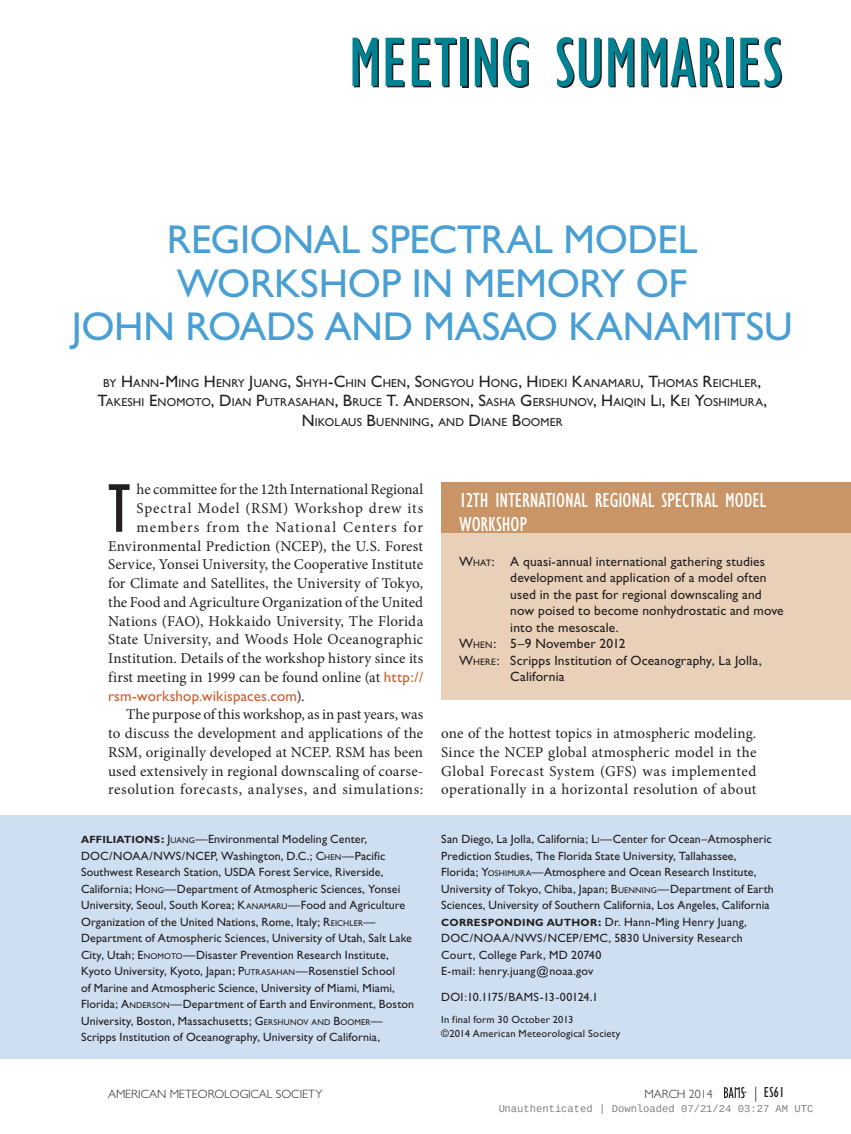
<style>
.page{position:relative;width:851px;height:1134px;background:#fff}
.page>*{position:absolute;margin:0;border:0;box-sizing:border-box;transform-origin:0 0}
.First_Paragraph_w_Dr{font:condensed 71.1px "Gill Sans";color:#231f20}
.Article_Title__Main{font:40.35px/43.5px "Gill Sans";letter-spacing:-.01em;color:#499fd3;text-align:center}
.Sidebar_Title__R_col{font:condensed 21px/24px "Gill Sans";color:#fff}
.Body_Text{font:15px/18.8px "Minion Pro";letter-spacing:.035em;color:#231f20;text-align:justify}
.First_Paragraph_w_Dr-2{font:15px "Minion Pro";letter-spacing:.01em;color:#231f20}
.First_Paragraph_w_Dr-3{font:15px "Minion Pro";letter-spacing:-.01em;color:#231f20}
.First_Paragraph_w_Dr-4{font:15px "Minion Pro";letter-spacing:.05em;color:#231f20}
.First_Paragraph_w_Dr-5{font:15px "Minion Pro";letter-spacing:.075em;color:#231f20}
.First_Paragraph_w_Dr-6{font:15px "Gill Sans";letter-spacing:.01em;color:#ce5e2c}
.t1{font:condensed 15px "Gill Sans";color:#231f20}
.Sidebar_First_Paragr{font:13.5px/16.5px "Gill Sans";letter-spacing:.015em;color:#231f20}
.Affiliation_Correspo{font:12px/16.5px "Gill Sans";letter-spacing:.01em;color:#231f20}
.t2{font:300 12px "Gill Sans";color:#231f20}
.e-mail{font:12px "Gill Sans";letter-spacing:.015em;color:#231f20}
.e-mail-2{font:12px "Gill Sans";letter-spacing:-.005em;color:#231f20}
.Authors{font:11.55px/19.5px "Gill Sans";letter-spacing:.015em;color:#231f20;text-align:center}
.In_Final_Form_Copyri{font:10.5px/13.5px "Gill Sans";letter-spacing:.02em;color:#231f20}
.t3{font:10.5px "Liberation Mono";color:rgb(0 0 0/.5)}
.s1{font-size:16.5px}
.s2{font-family:"Gill Sans";color:#ce5e2c}
.s3{font-family:"Minion Pro";color:#231f20}
.s4{font-style:inherit}
.s5{font-size:9.45px}
.s6{font-weight:700;font-size:10.5px}
.s7{font-weight:700}
.s8{font-size:8.4px}
.s9{font-weight:300;font-stretch:normal}
</style>
<div class="page">
<div style="left:441px;top:482px;width:409px;height:218px;background:#e9d0b8"></div>
<div style="left:441px;top:482px;width:409px;height:51px;background:#ca9566"></div>
<div style="left:0;top:816px;width:850px;height:243px;background:#cedff1"></div>
<div style="left:462px;top:39px;width:6px;height:48px;background:#008293"></div>
<svg style="left:727px;top:39px;width:6px;height:48px"></svg>
<svg style="left:352px;top:38px;width:27px;height:49px"></svg>
<svg style="left:385px;top:38px;width:20px;height:49px"></svg>
<svg style="left:412px;top:38px;width:45px;height:49px"></svg>
<div style="left:460px;top:38px;width:6px;height:48px;background:#008293"></div>
<svg style="left:475px;top:37px;width:54px;height:51px"></svg>
<svg style="left:556px;top:37px;width:45px;height:51px"></svg>
<svg style="left:608px;top:38px;width:26px;height:49px"></svg>
<svg style="left:641px;top:37px;width:82px;height:50px"></svg>
<div style="left:726px;top:38px;width:6px;height:48px;background:#008293"></div>
<svg style="left:740px;top:37px;width:42px;height:51px"></svg>
<svg style="left:724px;top:1087px;width:22px;height:11px"></svg>
<p class="Article_Title__Main" style="left:72px;top:218px;width:722px">REGIONAL SPECTRAL MODEL<br>WORKSHOP IN MEMORY OF<br>JOHN ROADS AND MASAO KANAMITSU</p>
<p class="Authors" style="left:97px;top:373px;width:671px">BY <span class="s1">H</span>ANN<span class="s1">-M</span>ING <span class="s1">H</span> ENRY <span class="s1">J</span>UANG<span class="s1">, S</span>HYH<span class="s1">-C</span>HIN <span class="s1">C</span>HEN<span class="s1">, S</span>ONGYOU <span class="s1">H</span> ONG<span class="s1">, H</span> IDEKI <span class="s1">K</span>ANAMARU<span class="s1">, T</span>HOMAS <span class="s1">R</span>EICHLER<span class="s1">,<br>T</span>AKESHI <span class="s1">E</span>NOMOTO<span class="s1">, D</span> IAN <span class="s1">P</span>UTRASAHAN<span class="s1">, B</span>RUCE <span class="s1">T. A</span>NDERSON<span class="s1">, S</span>ASHA <span class="s1">G</span> ERSHUNOV<span class="s1">, H</span>AIQIN <span class="s1">L</span>I<span class="s1">, K</span>EI <span class="s1">Y</span>OSHIMURA<span class="s1">,<br>N</span> IKOLAUS <span class="s1">B</span>UENNING<span class="s1">,</span> AND <span class="s1">D</span> IANE <span class="s1">B</span>OOMER</p>
<p class="First_Paragraph_w_Dr" style="left:108px;top:470px;width:24px">T</p>
<p class="First_Paragraph_w_Dr-3" style="left:137px;top:479px;width:288px">he committee for the 12th International Regional</p>
<p class="First_Paragraph_w_Dr-4" style="left:137px;top:498px;width:288px">Spectral Model (RSM) Workshop drew its</p>
<p class="First_Paragraph_w_Dr-5" style="left:137px;top:517px;width:288px">members from the National Centers for</p>
<p class="First_Paragraph_w_Dr-2" style="left:108px;top:536px;width:316px">Environmental Prediction (NCEP), the U.S. Forest</p>
<p class="First_Paragraph_w_Dr-2" style="left:108px;top:554px;width:317px">Service, Yonsei University, the Cooperative Institute</p>
<p class="First_Paragraph_w_Dr-2" style="left:108px;top:573px;width:317px">for Climate and Satellites, the University of Tokyo,</p>
<p class="First_Paragraph_w_Dr-2" style="left:108px;top:592px;width:316px">the Food and Agriculture Organization of the United</p>
<p class="First_Paragraph_w_Dr-2" style="left:108px;top:611px;width:317px">Nations (FAO), Hokkaido University, The Florida</p>
<p class="First_Paragraph_w_Dr-2" style="left:108px;top:629px;width:316px">State University, and Woods Hole Oceanographic</p>
<p class="First_Paragraph_w_Dr-2" style="left:108px;top:648px;width:317px">Institution. Details of the workshop history since its</p>
<p class="First_Paragraph_w_Dr-2" style="left:108px;top:667px;width:317px">first meeting in 1999 can be found online (at <span class="s2">http://</span></p>
<p class="First_Paragraph_w_Dr-6" style="left:108px;top:687px;width:198px">rsm-workshop.wikispaces.com<span class="s3">).</span></p>
<p class="Body_Text" style="left:108px;top:705px;width:317px;text-indent:18px">The purpose of this workshop, as in past years, was to discuss the development and applications of the RSM, originally developed at NCEP. RSM has been used extensively in regional downscaling of coarse&shy;resolution forecasts, analyses, and simulations:</p>
<p class="Sidebar_Title__R_col" style="left:459px;top:489px;width:308px">12TH INTERNATIONAL REGIONAL SPECTRAL MODEL<br>WORKSHOP</p>
<p class="Sidebar_First_Paragr" style="left:510px;top:553px;width:275px;text-indent:-51px"><span class="s4">W</span><span class="s5">HAT</span>: A quasi-annual international gathering studies development and application of a model often used in the past for regional downscaling and now poised to become nonhydrostatic and move into the mesoscale.</p>
<p class="Sidebar_First_Paragr" style="left:459px;top:635px;width:168px"><span class="s4">W</span><span class="s5">HEN</span>: 5–9 November 2012</p>
<p class="Sidebar_First_Paragr" style="left:510px;top:652px;width:253px;text-indent:-51px"><span class="s4">W</span><span class="s5">HERE</span>: Scripps Institution of Oceanography, La Jolla,<br>California</p>
<p class="Body_Text" style="left:441px;top:724px;width:317px">one of the hottest topics in atmospheric modeling.<br>Since the NCEP global atmospheric model in the Global Forecast System (GFS) was implemented operationally in a horizontal resolution of about</p>
<p class="Affiliation_Correspo" style="left:81px;top:831px;width:334px"><span class="s6">AFFILIATIONS</span><span class="s7">:</span> <span class="s4">J</span><span class="s8">UANG</span><span class="s4">—</span>Environmental Modeling Center, DOC/NOAA/NWS/NCEP, Washington, D.C.; <span class="s4">C</span><span class="s8">HEN</span>—Pacific Southwest Research Station, USDA Forest Service, Riverside, California; <span class="s4">H</span> <span class="s8">ONG</span><span class="s4">—</span>Department of Atmospheric Sciences, Yonsei University, Seoul, South Korea; <span class="s4">K</span><span class="s8">ANAMARU</span><span class="s4">—</span>Food and Agriculture Organization of the United Nations, Rome, Italy; <span class="s4">R</span><span class="s8">EICHLER</span><span class="s4">— </span>Department of Atmospheric Sciences, University of Utah, Salt Lake City, Utah; <span class="s4">E</span> <span class="s8">NOMOTO</span><span class="s4">—</span>Disaster Prevention Research Institute, Kyoto University, Kyoto, Japan; <span class="s4">P</span><span class="s8">UTRASAHAN</span><span class="s4">—</span>Rosenstiel School<br>of Marine and Atmospheric Science, University of Miami, Miami, Florida; <span class="s4">A</span><span class="s8">NDERSON</span><span class="s4">—</span>Department of Earth and Environment, Boston University, Boston, Massachusetts; <span class="s4">G</span> <span class="s8">ERSHUNOV AND</span> <span class="s4">B</span><span class="s8">OOMER</span><span class="s4">— </span>Scripps Institution of Oceanography, University of California,</p>
<p class="Affiliation_Correspo" style="left:441px;top:831px;width:334px">San Diego, La Jolla, California; <span class="s4">L</span><span class="s8">I</span><span class="s4">—</span>Center for Ocean–Atmospheric Prediction Studies, The Florida State University, Tallahassee, Florida; <span class="s4">Y</span><span class="s8">OSHIM URA</span><span class="s4">—</span>Atmosphere and Ocean Research Institute, University of Tokyo, Chiba, Japan; <span class="s4">B</span> <span class="s8">UENNING</span><span class="s4">—</span>Department of Earth Sciences, University of Southern California, Los Angeles, California</p>
<p class="Affiliation_Correspo" style="left:441px;top:913px;width:307px"><span class="s6">CORRESPONDING AUTHOR</span><span class="s7">:</span> Dr. Hann-Ming Henry Juang,<br>DOC/NOAA/NWS/NCEP/EMC, 5830 University Research<br>Court, College Park, MD 20740</p>
<p class="e-mail" style="left:441px;top:964px;width:154px">E-mail: henry.juang@noaa.gov</p>
<p class="e-mail-2" style="left:441px;top:990px;width:158px">DOI:10.1175/BAMS-13-00124.1</p>
<p class="In_Final_Form_Copyri" style="left:441px;top:1013px;width:181px">In final form 30 October 2013<br>©2014 American Meteorological Society</p>
<p class="t2" style="left:108px;top:1087px;width:216px">AMERICAN METEOROLOGICAL SOCIETY</p>
<p class="t2" style="left:644px;top:1087px;width:70px">MARCH 2014</p>
<p class="t1" style="left:754px;top:1084px;width:32px"><span class="s9">|</span> ES61</p>
<p class="t3" style="left:498px;top:1103px;width:316px">Unauthenticated | Downloaded 07/21/24 03:27 AM UTC</p>
</div>
